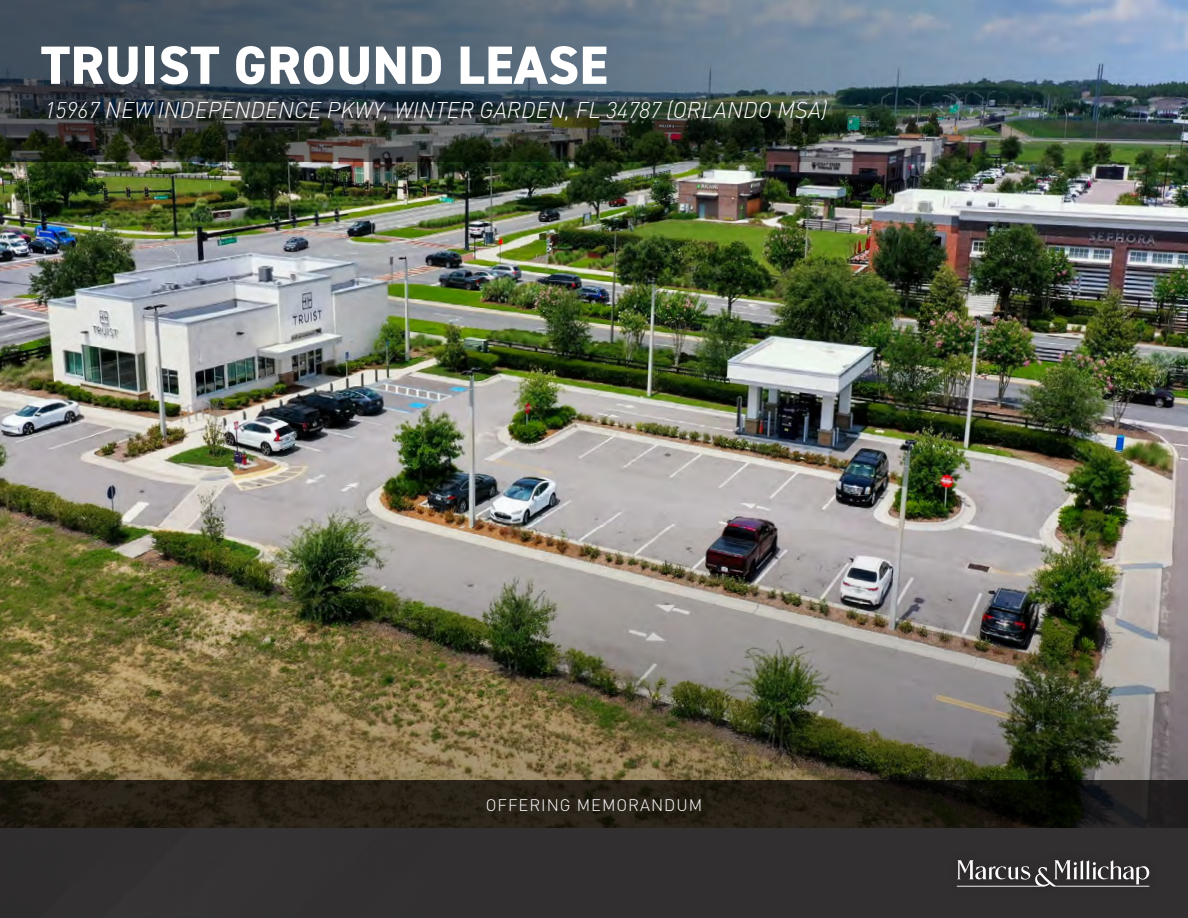
<style>
.page{position:relative;width:1188px;height:918px;background:#fff}
.page>*{position:absolute;margin:0;border:0;box-sizing:border-box;transform-origin:0 0}
.t1{font:800 54px "DIN2014";letter-spacing:.01em;color:#fff}
.t2{font:italic 300 22.5px "DIN Pro";letter-spacing:.01em;color:#fff}
.t3{font:300 16.5px "DIN Pro";letter-spacing:.06em;color:#fff}
</style>
<div class="page">
<img style="left:0;top:162px;width:1188px;height:365px">
<svg style="left:664px;top:780px;width:524px;height:138px;background:#282523"></svg>
<img style="left:0;top:780px;width:664px;height:138px">
<div style="left:949px;top:852px;width:209px;height:44px;background:#302e2f"></div>
<svg style="left:957px;top:860px;width:193px;height:27px"></svg>
<img style="left:0;top:527px;width:1188px;height:253px">
<img style="left:0;top:0;width:1188px;height:162px">
<p class="t1" style="left:41px;top:29px;width:568px">TRUIST GROUND LEASE</p>
<p class="t2" style="left:45px;top:97px;width:784px">15967 NEW INDEPENDENCE PKWY, WINTER GARDEN, FL 34787 (ORLANDO MSA)</p>
<p class="t3" style="left:486px;top:794px;width:218px">OFFERING MEMORANDUM</p>
</div>
